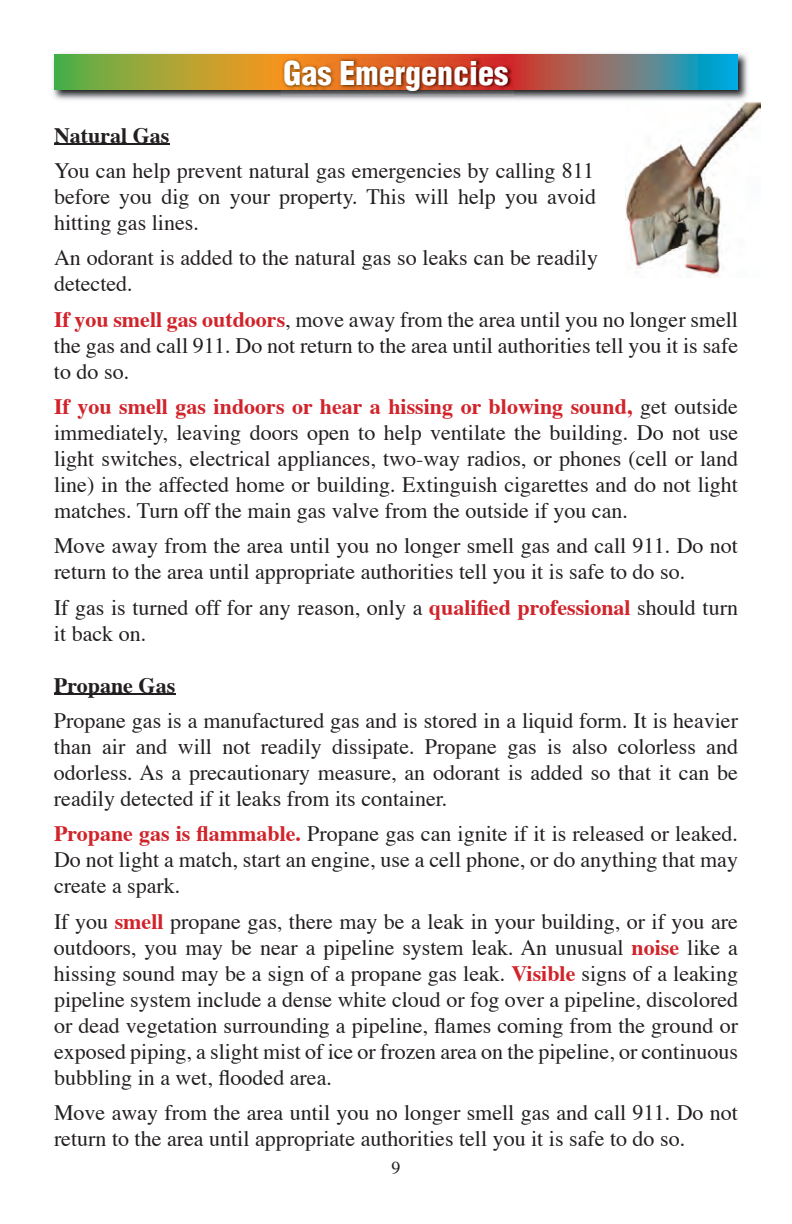
<style>
.page{position:relative;width:792px;height:1224px;background:#fff}
.page>*{position:absolute;margin:0;border:0;box-sizing:border-box;transform-origin:0 0}
.t1{font:900 condensed 32px "Helvetica";color:#fff}
.t2{font:22px/26px "Times";color:#231f20;text-align:justify}
.t3{font:700 22px "Times";color:#231f20}
.t4{font:18px "Times";color:#231f20}
.s1{font-weight:700;color:#d1232a}
</style>
<div class="page">
<hr style="left:54px;top:143px;width:116px;height:2px;background:#231f20">
<hr style="left:54px;top:693px;width:121px;height:2px;background:#231f20">
<img style="left:53px;top:53px;width:695px;height:47px">
<svg style="left:54px;top:54px;width:684px;height:36px;background:#8e8c58"></svg>
<img style="left:282px;top:57px;width:231px;height:39px">
<img style="left:626px;top:102px;width:135px;height:175px">
<h1 class="t1" style="left:284px;top:60px;width:226px">Gas Emergencies</h1>
<p class="t3" style="left:54px;top:126px;width:117px">Natural Gas</p>
<p class="t2" style="left:54px;top:159px;width:544px">You can help prevent natural gas emergencies by calling 811 before you dig on your property. This will help you avoid hitting gas lines.</p>
<p class="t2" style="left:54px;top:247px;width:546px">An odorant is added to the natural gas so leaks can be readily detected.</p>
<p class="t2" style="left:54px;top:308px;width:686px"><span class="s1">If you smell gas outdoors</span>, move away from the area until you no longer smell the gas and call 911. Do not return to the area until authorities tell you it is safe to do so.</p>
<p class="t2" style="left:54px;top:395px;width:686px"><span class="s1">If you smell gas indoors or hear a hissing or blowing sound,</span> get outside immediately, leaving doors open to help ventilate the building. Do not use light switches, electrical appliances, two-way radios, or phones (cell or land line) in the affected home or building. Extinguish cigarettes and do not light matches. Turn off the main gas valve from the outside if you can.</p>
<p class="t2" style="left:54px;top:535px;width:686px">Move away from the area until you no longer smell gas and call 911. Do not return to the area until appropriate authorities tell you it is safe to do so.</p>
<p class="t2" style="left:54px;top:596px;width:686px">If gas is turned off for any reason, only a <span class="s1">qualified professional</span> should turn it back on.</p>
<p class="t3" style="left:54px;top:676px;width:123px">Propane Gas</p>
<p class="t2" style="left:54px;top:710px;width:686px">Propane gas is a manufactured gas and is stored in a liquid form. It is heavier than air and will not readily dissipate. Propane gas is also colorless and odorless. As a precautionary measure, an odorant is added so that it can be readily detected if it leaks from its container.</p>
<p class="t2" style="left:54px;top:823px;width:686px"><span class="s1">Propane gas is flammable.</span> Propane gas can ignite if it is released or leaked.<br>Do not light a match, start an engine, use a cell phone, or do anything that may create a spark.</p>
<p class="t2" style="left:54px;top:910px;width:686px">If you <span class="s1">smell</span> propane gas, there may be a leak in your building, or if you are outdoors, you may be near a pipeline system leak. An unusual <span class="s1">noise</span> like a hissing sound may be a sign of a propane gas leak. <span class="s1">Visible</span> signs of a leaking pipeline system include a dense white cloud or fog over a pipeline, discolored or dead vegetation surrounding a pipeline, flames coming from the ground or exposed piping, a slight mist of ice or frozen area on the pipeline, or continuous bubbling in a wet, flooded area.</p>
<p class="t2" style="left:54px;top:1102px;width:686px">Move away from the area until you no longer smell gas and call 911. Do not return to the area until appropriate authorities tell you it is safe to do so.</p>
<p class="t4" style="left:392px;top:1160px;width:10px">9</p>
</div>
